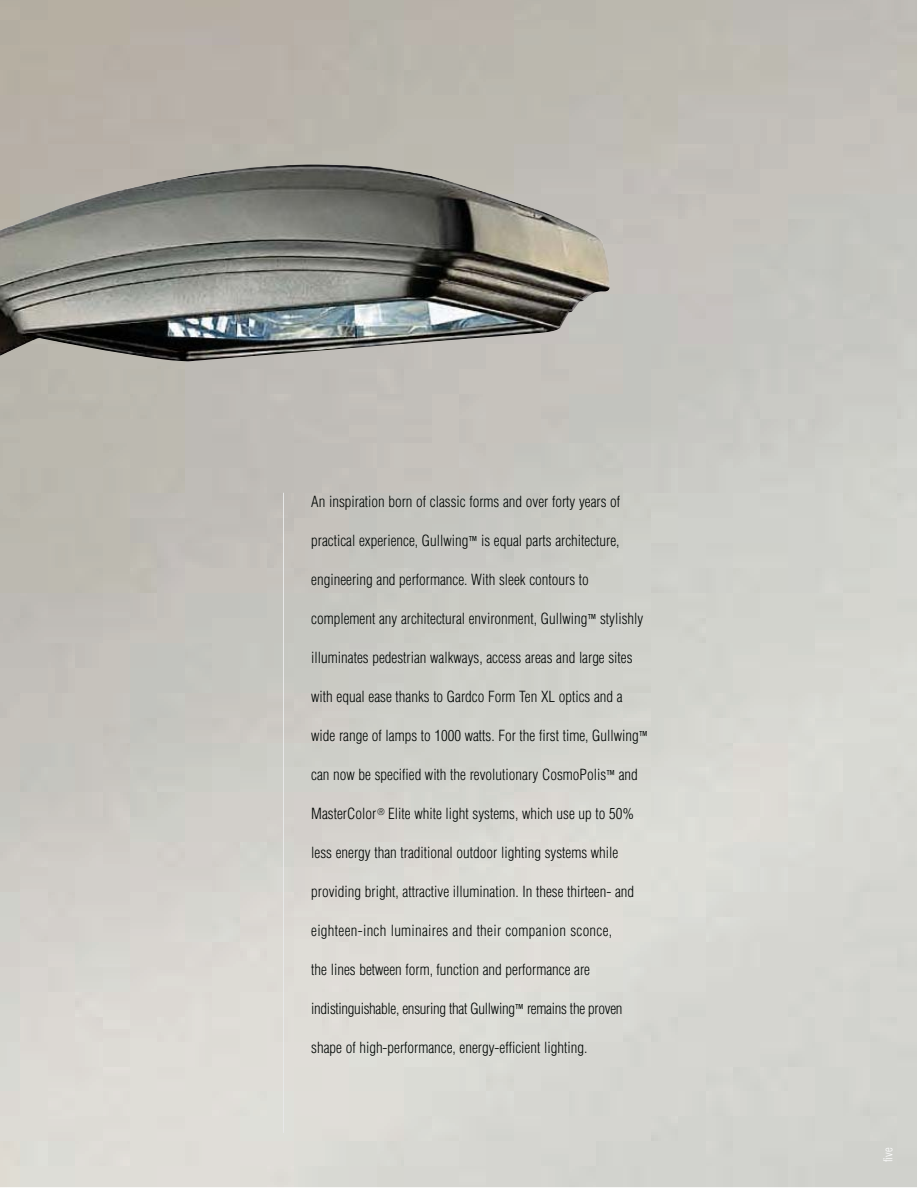
<style>
.page{position:relative;width:918px;height:1188px;background:#fff}
.page>*{position:absolute;margin:0;border:0;box-sizing:border-box;transform-origin:0 0}
.t1{font:300 condensed 15px "Helvetica";color:#030806}
.t2{font:300 condensed 15px "Helvetica";letter-spacing:-.02em;color:#030806}
.t3{font:300 condensed 15px "Helvetica";letter-spacing:.02em;color:#030806}
.t4{font:300 condensed 12px "Helvetica";color:#fff}
.s1{font-size:12px}
</style>
<div class="page">
<hr style="left:283px;top:493px;width:1px;height:640px;background:#e6e7e7">
<img style="left:0;top:164px;width:610px;height:199px">
<p class="t1" style="left:311px;top:496px;width:311px">An inspiration born of classic forms and over forty years of</p>
<p class="t1" style="left:311px;top:535px;width:310px">practical experience, Gullwing<span class="s1">™</span> is equal parts architecture,</p>
<p class="t1" style="left:311px;top:574px;width:279px">engineering and performance. With sleek contours to</p>
<p class="t1" style="left:311px;top:613px;width:334px">complement any architectural environment, Gullwing<span class="s1">™</span> stylishly</p>
<p class="t1" style="left:311px;top:652px;width:323px">illuminates pedestrian walkways, access areas and large sites</p>
<p class="t1" style="left:311px;top:691px;width:313px">with equal ease thanks to Gardco Form Ten XL optics and a</p>
<p class="t1" style="left:311px;top:730px;width:338px">wide range of lamps to 1000 watts. For the first time, Gullwing<span class="s1">™</span></p>
<p class="t1" style="left:311px;top:769px;width:328px">can now be specified with the revolutionary CosmoPolis<span class="s1">™</span> and</p>
<p class="t1" style="left:311px;top:808px;width:324px">MasterColor<sup>®</sup> Elite white light systems, which use up to 50%</p>
<p class="t1" style="left:311px;top:847px;width:309px">less energy than traditional outdoor lighting systems while</p>
<p class="t1" style="left:311px;top:886px;width:324px">providing bright, attractive illumination. In these thirteen- and</p>
<p class="t3" style="left:311px;top:925px;width:302px">eighteen-inch luminaires and their companion sconce,</p>
<p class="t1" style="left:311px;top:964px;width:280px">the lines between form, function and performance are</p>
<p class="t2" style="left:311px;top:1003px;width:313px">indistinguishable, ensuring that Gullwing<span class="s1">™</span> remains the proven</p>
<p class="t1" style="left:311px;top:1042px;width:278px">shape of high-performance, energy-efficient lighting.</p>
<p class="t4" style="left:883px;top:1162px;width:16px;rotate:-90deg">five</p>
</div>
